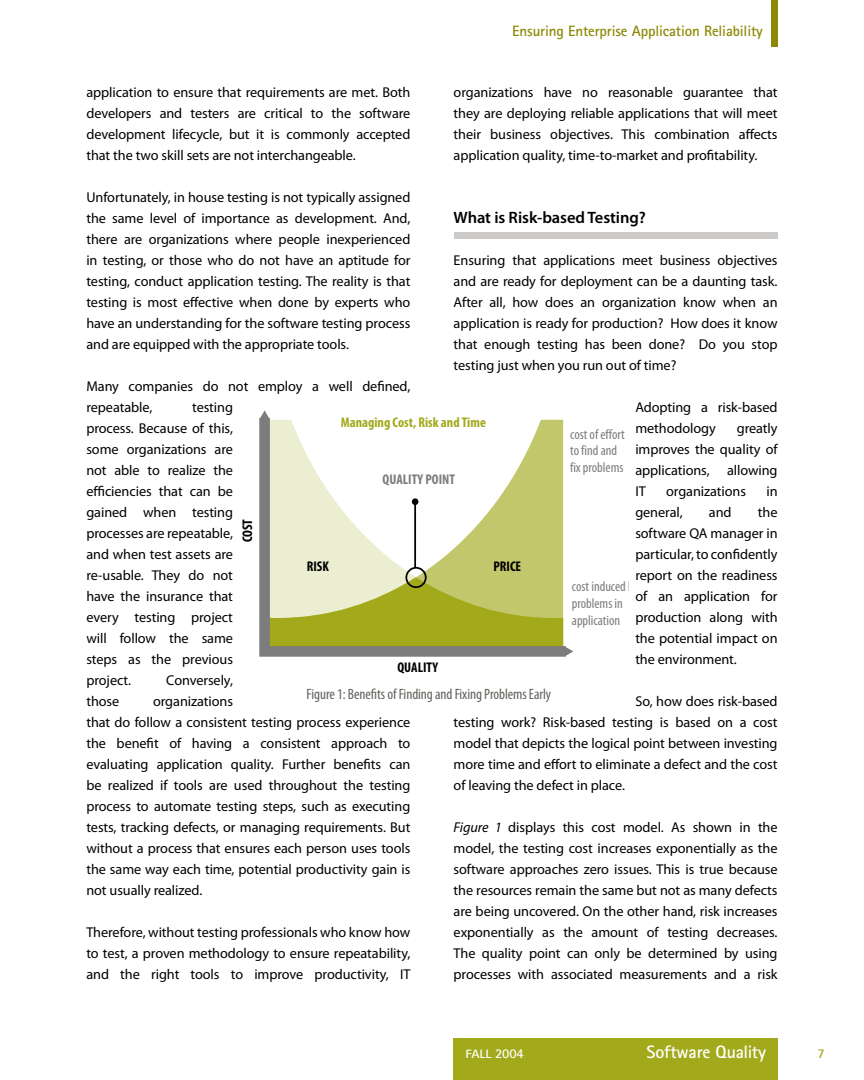
<style>
.page{position:relative;width:864px;height:1080px;background:#fff}
.page>*{position:absolute;margin:0;border:0;box-sizing:border-box;transform-origin:0 0}
.t1{font:700 18px "Rotis Sans Serif";letter-spacing:-.01em;color:#fff}
.t2{font:600 16.5px "Myriad Pro";letter-spacing:-.005em;color:#000}
.t3{font:condensed 15px "Myriad Pro";letter-spacing:-.005em;color:#64605c}
.t4{font:700 15px "Rotis Sans Serif";letter-spacing:-.01em;color:#8d8906}
.t5{font:14.25px/21px "Myriad Pro";letter-spacing:-.005em;color:#000;text-align:justify}
.t6{font:condensed 14.1px/16.8px "Myriad Pro";color:#7c7c7c}
.t7{font:700 condensed 14.1px "Myriad Pro";color:#a2a91b}
.t8{font:700 condensed 14.1px "Myriad Pro";color:#000}
.t9{font:700 condensed 14.1px "Myriad Pro";color:#7c7c7c}
.t10{font:700 13.5px "Rotis Sans Serif";color:#a2a91b}
.t11{font:700 12.15px "Rotis Sans Serif";color:#fff;scale:1.11 1}
.s1{font-style:italic}
.s2{font-size:13.5px}
</style>
<div class="page">
<div style="left:454px;top:1038px;width:324px;height:42px;background:#a2a91b"></div>
<div style="left:771px;top:0;width:7px;height:47px;background:#8d8906"></div>
<div style="left:454px;top:233px;width:324px;height:6px;background:#cbcac9"></div>
<svg style="left:259px;top:419px;width:315px;height:238px"></svg>
<svg style="left:269px;top:500px;width:304px;height:157px"></svg>
<svg style="left:259px;top:410px;width:11px;height:10px"></svg>
<p class="t4" style="left:512px;top:21px;width:252px">Ensuring Enterprise Application Reliability</p>
<p class="t5" style="left:86px;top:82px;width:325px">application to ensure that requirements are met. Both developers and testers are critical to the software development lifecycle, but it is commonly accepted that the two skill sets are not interchangeable.</p>
<p class="t5" style="left:86px;top:187px;width:326px">Unfortunately, in house testing is not typically assigned the same level of importance as development. And, there are organizations where people inexperienced in testing, or those who do not have an aptitude for testing, conduct application testing. The reality is that testing is most effective when done by experts who have an understanding for the software testing process and are equipped with the appropriate tools.</p>
<p class="t5" style="left:86px;top:376px;width:326px">Many companies do not employ a well defined, repeatable,</p>
<p class="t5" style="left:454px;top:82px;width:326px">organizations have no reasonable guarantee that they are deploying reliable applications that will meet their business objectives. This combination affects application quality, time-to-market and profitability.</p>
<p class="t2" style="left:454px;top:208px;width:194px">What is Risk-based Testing?</p>
<p class="t5" style="left:454px;top:250px;width:326px">Ensuring that applications meet business objectives and are ready for deployment can be a daunting task.<br>After all, how does an organization know when an application is ready for production? How does it know that enough testing has been done? Do you stop testing just when you run out of time?</p>
<p class="t5" style="left:635px;top:397px;width:144px">Adopting a risk-based methodology</p>
<p class="t5" style="left:86px;top:397px;width:148px;text-indent:106px">testing process. Because of this, some organizations are not able to realize the efficiencies that can be gained when testing processes are repeatable, and when test assets are re-usable. They do not have the insurance that every testing project will follow the same steps as the previous project.</p>
<p class="t7" style="left:341px;top:414px;width:147px">Managing Cost, Risk and Time</p>
<p class="t5" style="left:635px;top:418px;width:144px;text-indent:102px">greatly improves the quality of applications, allowing IT</p>
<p class="t6" style="left:570px;top:426px;width:56px">cost of effort to find and fix problems</p>
<p class="t9" style="left:383px;top:472px;width:74px">QUALITY POINT</p>
<p class="t5" style="left:666px;top:481px;width:81px">organizations</p>
<p class="t5" style="left:766px;top:481px;width:13px">in</p>
<p class="t5" style="left:635px;top:502px;width:49px">general,</p>
<p class="t5" style="left:709px;top:502px;width:24px">and</p>
<p class="t5" style="left:635px;top:502px;width:144px;text-indent:123px">the software QA manager in particular, to confidently report on the readiness of an application for production along with the potential impact on the environment.</p>
<p class="t5" style="left:454px;top:691px;width:326px;text-indent:182px">So, how does risk-based testing work? Risk-based testing is based on a cost model that depicts the logical point between investing more time and effort to eliminate a defect and the cost of leaving the defect in place.</p>
<p class="t5" style="left:454px;top:817px;width:326px"><span class="s1">Figure 1</span> displays this cost model. As shown in the model, the testing cost increases exponentially as the software approaches zero issues. This is true because the resources remain the same but not as many defects are being uncovered. On the other hand, risk increases exponentially as the amount of testing decreases.<br>The quality point can only be determined by using processes with associated measurements and a risk</p>
<p class="t8" style="left:240px;top:542px;width:25px;rotate:-90deg">COST</p>
<p class="t8" style="left:307px;top:559px;width:24px">RISK</p>
<p class="t8" style="left:494px;top:559px;width:29px">PRICE</p>
<p class="t6" style="left:572px;top:578px;width:68px">cost induced by problems in application</p>
<p class="t8" style="left:397px;top:659px;width:42px">QUALITY</p>
<p class="t5" style="left:166px;top:670px;width:68px">Conversely,</p>
<p class="t3" style="left:307px;top:686px;width:246px">Figure 1: Benefits of Finding and Fixing Problems Early</p>
<p class="t5" style="left:86px;top:691px;width:34px">those</p>
<p class="t5" style="left:86px;top:691px;width:326px;text-align:left;text-indent:67px">organizations<br>that do follow a consistent testing process experience the benefit of having a consistent approach to evaluating application quality. Further benefits can be realized if tools are used throughout the testing process to automate testing steps, such as executing tests, tracking defects, or managing requirements. But without a process that ensures each person uses tools the same way each time, potential productivity gain is not usually realized.</p>
<p class="t5" style="left:86px;top:922px;width:326px">Therefore, without testing professionals who know how to test, a proven methodology to ensure repeatability, and the right tools to improve productivity, IT</p>
<p class="t11" style="left:465px;top:1046px;width:54px">FALL <span class="s2">2004</span></p>
<p class="t1" style="left:647px;top:1041px;width:121px">Software Quality</p>
<p class="t10" style="left:818px;top:1045px;width:9px">7</p>
</div>
